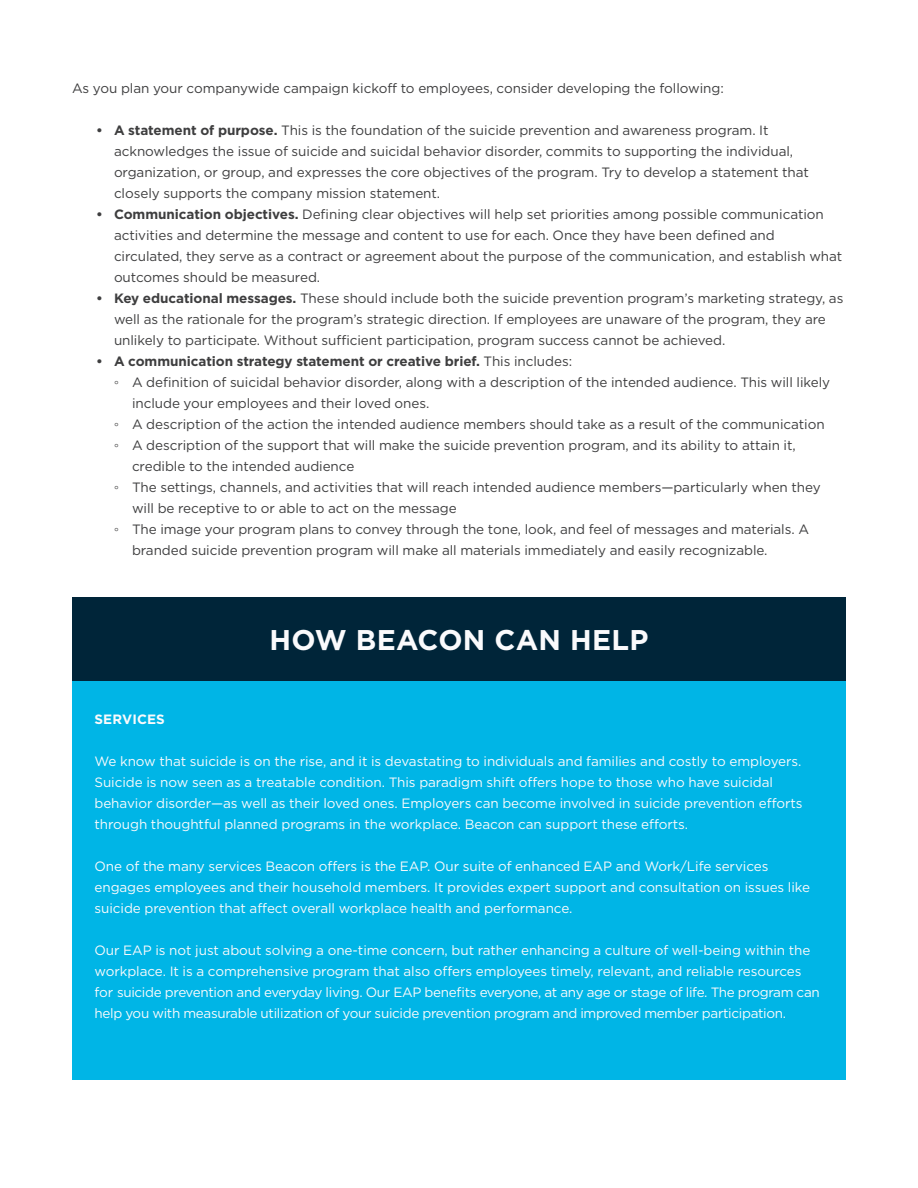
<style>
.page{position:relative;width:918px;height:1188px;background:#fff}
.page>*{position:absolute;margin:0;border:0;box-sizing:border-box;transform-origin:0 0}
.t1{font:700 28.5px "Gotham";letter-spacing:.01em;color:#fafafc}
.text{font:13.5px/21px "Gotham";letter-spacing:-.005em;color:#3e3e3f}
.text-2{font:13.5px/21px "Gotham";letter-spacing:-.005em;color:#fafafc}
.text-3{font:13.5px/21px "Gotham";letter-spacing:-.025em;color:#fafafc}
.t2{font:700 13.5px "Gotham";letter-spacing:-.005em;color:#3e3e3f}
.t3{font:700 13.5px "Gotham";letter-spacing:.01em;color:#fafafc}
.s1{font-weight:700}
.s2{font-weight:400}
.s3{font-family:"Arial"}
</style>
<div class="page">
<div style="left:72px;top:597px;width:774px;height:84px;background:#002539"></div>
<div style="left:72px;top:681px;width:774px;height:399px;background:#00b5e6"></div>
<p class="text" style="left:72px;top:78px;width:653px">As you plan your companywide campaign kickoff to employees, consider developing the following:</p>
<p class="text" style="left:114px;top:120px;width:696px;text-indent:-18px"><span class="s1">• A statement of purpose.</span> This is the foundation of the suicide prevention and awareness program. It acknowledges the issue of suicide and suicidal behavior disorder, commits to supporting the individual, organization, or group, and expresses the core objectives of the program. Try to develop a statement that closely supports the company mission statement.</p>
<p class="text" style="left:114px;top:204px;width:730px;text-indent:-18px"><span class="s1">• Communication objectives.</span> Defining clear objectives will help set priorities among possible communication activities and determine the message and content to use for each. Once they have been defined and circulated, they serve as a contract or agreement about the purpose of the communication, and establish what outcomes should be measured.</p>
<p class="text" style="left:114px;top:288px;width:731px;text-indent:-18px"><span class="s1">• Key educational messages.</span> These should include both the suicide prevention program’s marketing strategy, as well as the rationale for the program’s strategic direction. If employees are unaware of the program, they are unlikely to participate. Without sufficient participation, program success cannot be achieved.</p>
<p class="t2" style="left:96px;top:354px;width:478px">• A communication strategy statement or creative brief. <span class="s2">This includes:</span></p>
<p class="text" style="left:132px;top:372px;width:700px;text-indent:-18px"><span class="s3">◦</span> A definition of suicidal behavior disorder, along with a description of the intended audience. This will likely include your employees and their loved ones.</p>
<p class="text" style="left:114px;top:414px;width:712px"><span class="s3">◦</span> A description of the action the intended audience members should take as a result of the communication</p>
<p class="text" style="left:132px;top:435px;width:665px;text-indent:-18px"><span class="s3">◦</span> A description of the support that will make the suicide prevention program, and its ability to attain it, credible to the intended audience</p>
<p class="text" style="left:132px;top:477px;width:690px;text-indent:-18px"><span class="s3">◦</span> The settings, channels, and activities that will reach intended audience members—particularly when they will be receptive to or able to act on the message</p>
<p class="text" style="left:132px;top:519px;width:679px;text-indent:-18px"><span class="s3">◦</span> The image your program plans to convey through the tone, look, and feel of messages and materials. A branded suicide prevention program will make all materials immediately and easily recognizable.</p>
<p class="t1" style="left:269px;top:623px;width:381px">HOW BEACON CAN HELP</p>
<p class="t3" style="left:94px;top:711px;width:72px">SERVICES</p>
<p class="text-2" style="left:94px;top:750px;width:710px">We know that suicide is on the rise, and it is devastating to individuals and families and costly to employers.<br>Suicide is now seen as a treatable condition. This paradigm shift offers hope to those who have suicidal behavior disorder—as well as their loved ones. Employers can become involved in suicide prevention efforts through thoughtful planned programs in the workplace. Beacon can support these efforts.</p>
<p class="text-2" style="left:94px;top:855px;width:717px">One of the many services Beacon offers is the EAP. Our suite of enhanced EAP and Work/Life services engages employees and their household members. It provides expert support and consultation on issues like suicide prevention that affect overall workplace health and performance.</p>
<p class="text-3" style="left:94px;top:939px;width:727px">Our EAP is not just about solving a one-time concern, but rather enhancing a culture of well-being within the workplace. It is a comprehensive program that also offers employees timely, relevant, and reliable resources for suicide prevention and everyday living. Our EAP benefits everyone, at any age or stage of life. The program can help you with measurable utilization of your suicide prevention program and improved member participation.</p>
</div>
